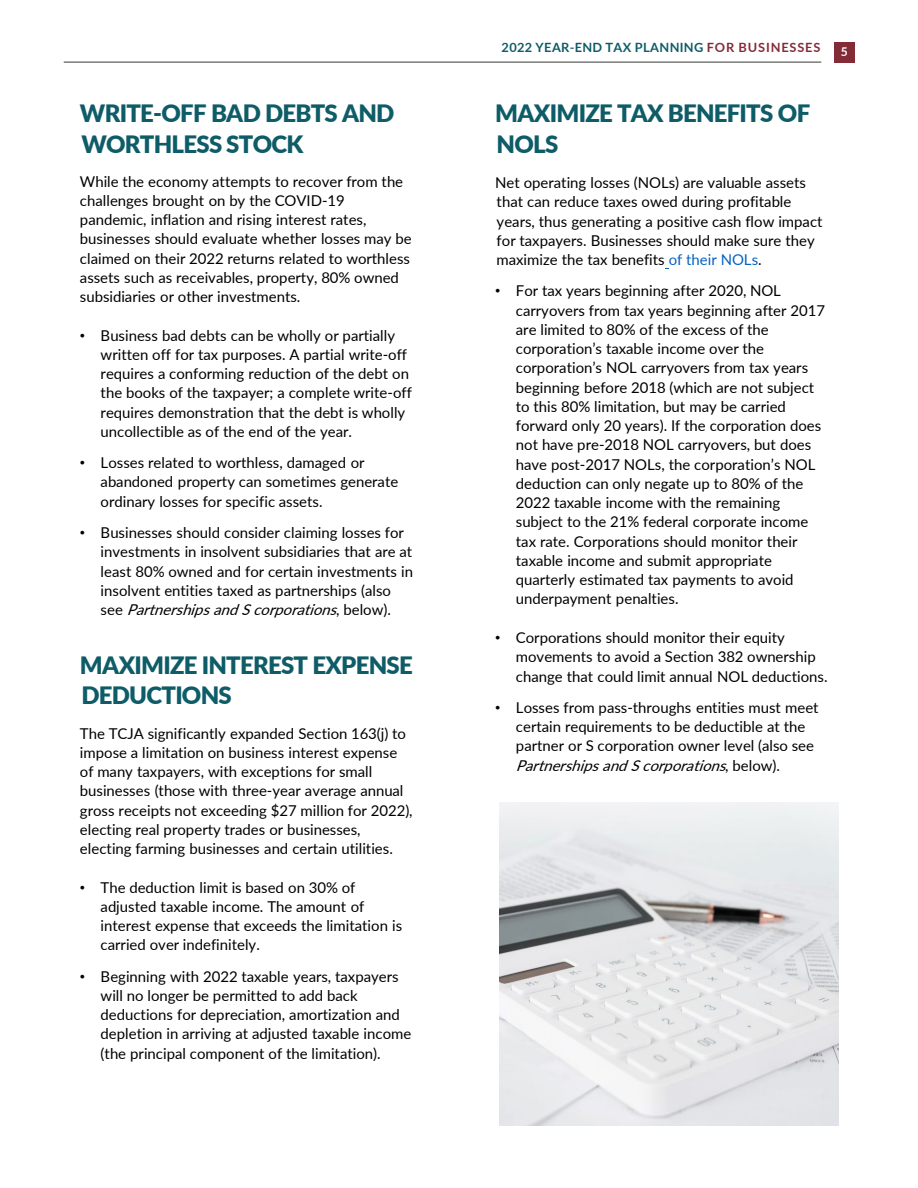
<style>
.page{position:relative;width:918px;height:1188px;background:#fff}
.page>*{position:absolute;margin:0;border:0;box-sizing:border-box;transform-origin:0 0}
.t1{font:900 24px/30.9px "Lato";letter-spacing:-.03em;color:#0e5c67}
.t2{font:15px/19.2px "Lato";color:#000}
.t3{font:700 12.75px "Lato";letter-spacing:.03em;color:#0e5c67}
.t4{font:700 12px "Lato";color:#fff}
.s1{font-family:"Arial"}
.s2{font-style:italic}
.s3{color:#842b38}
.s4{color:#0563c1}
</style>
<div class="page">
<img style="left:500px;top:802px;width:339px;height:324px">
<hr style="left:64px;top:62px;width:757px;height:1px;background:#424241">
<div style="left:834px;top:42px;width:20px;height:21px;background:#842b38"></div>
<p class="t1" style="left:80px;top:96px;width:316px">WRITE-OFF BAD DEBTS AND<br>WORTHLESS STOCK</p>
<p class="t2" style="left:80px;top:171px;width:333px">While the economy attempts to recover from the challenges brought on by the COVID-19 pandemic, inflation and rising interest rates, businesses should evaluate whether losses may be claimed on their 2022 returns related to worthless assets such as receivables, property, 80% owned subsidiaries or other investments.</p>
<p class="t2" style="left:101px;top:325px;width:313px;text-indent:-21px"><span class="s1">•</span> Business bad debts can be wholly or partially written off for tax purposes. A partial write-off requires a conforming reduction of the debt on the books of the taxpayer; a complete write-off requires demonstration that the debt is wholly uncollectible as of the end of the year.</p>
<p class="t2" style="left:101px;top:453px;width:299px;text-indent:-21px"><span class="s1">•</span> Losses related to worthless, damaged or abandoned property can sometimes generate ordinary losses for specific assets.</p>
<p class="t2" style="left:101px;top:522px;width:314px;text-indent:-21px"><span class="s1">•</span> Businesses should consider claiming losses for investments in insolvent subsidiaries that are at least 80% owned and for certain investments in insolvent entities taxed as partnerships (also<br>s e e <span class="s2">PartnershipsandScorporations</span>, b e l o w ) .</p>
<p class="t1" style="left:80px;top:648px;width:335px">MAXIMIZE INTEREST EXPENSE<br>DEDUCTIONS</p>
<p class="t2" style="left:80px;top:723px;width:334px">The TCJA significantly expanded Section 163(j) to impose a limitation on business interest expense of many taxpayers, with exceptions for small businesses (those with three-year average annual gross receipts not exceeding $27 million for 2022), electing real property trades or businesses, electing farming businesses and certain utilities.</p>
<p class="t2" style="left:101px;top:877px;width:303px;text-indent:-21px"><span class="s1">•</span> The deduction limit is based on 30% of adjusted taxable income. The amount of interest expense that exceeds the limitation is carried over indefinitely.</p>
<p class="t2" style="left:101px;top:966px;width:312px;text-indent:-21px"><span class="s1">•</span> Beginning with 2022 taxable years, taxpayers will no longer be permitted to add back deductions for depreciation, amortization and depletion in arriving at adjusted taxable income (the principal component of the limitation).</p>
<p class="t3" style="left:502px;top:38px;width:320px">2022 YEAR-END TAX PLANNING <span class="s3">FOR BUSINESSES</span></p>
<p class="t4" style="left:841px;top:43px;width:8px">5</p>
<p class="t1" style="left:495px;top:96px;width:317px">MAXIMIZE TAX BENEFITS OF<br>NOLS</p>
<p class="t2" style="left:495px;top:172px;width:329px">Net operating losses (NOLs) are valuable assets that can reduce taxes owed during profitable years, thus generating a positive cash flow impact for taxpayers. Businesses should make sure they maximize the tax benefits <span class="s4">of their NOLs</span>.</p>
<p class="t2" style="left:516px;top:281px;width:311px;text-indent:-21px"><span class="s1">•</span> For tax years beginning after 2020, NOL carryovers from tax years beginning after 2017 are limited to 80% of the excess of the corporation’s taxable income over the corporation’s NOL carryovers from tax years beginning before 2018 (which are not subject to this 80% limitation, but may be carried forward only 20 years). If the corporation does not have pre-2018 NOL carryovers, but does have post-2017 NOLs, the corporation’s NOL deduction can only negate up to 80% of the 2022 taxable income with the remaining subject to the 21% federal corporate income tax rate. Corporations should monitor their taxable income and submit appropriate quarterly estimated tax payments to avoid underpayment penalties.</p>
<p class="t2" style="left:516px;top:627px;width:313px;text-indent:-21px"><span class="s1">•</span> Corporations should monitor their equity movements to avoid a Section 382 ownership change that could limit annual NOL deductions.</p>
<p class="t2" style="left:516px;top:697px;width:304px;text-indent:-21px"><span class="s1">•</span> Losses from pass-throughs entities must meet certain requirements to be deductible at the partner or S corporation owner level (also see <span class="s2">PartnershipsandScorporations</span>, b e l o w ) .</p>
</div>
